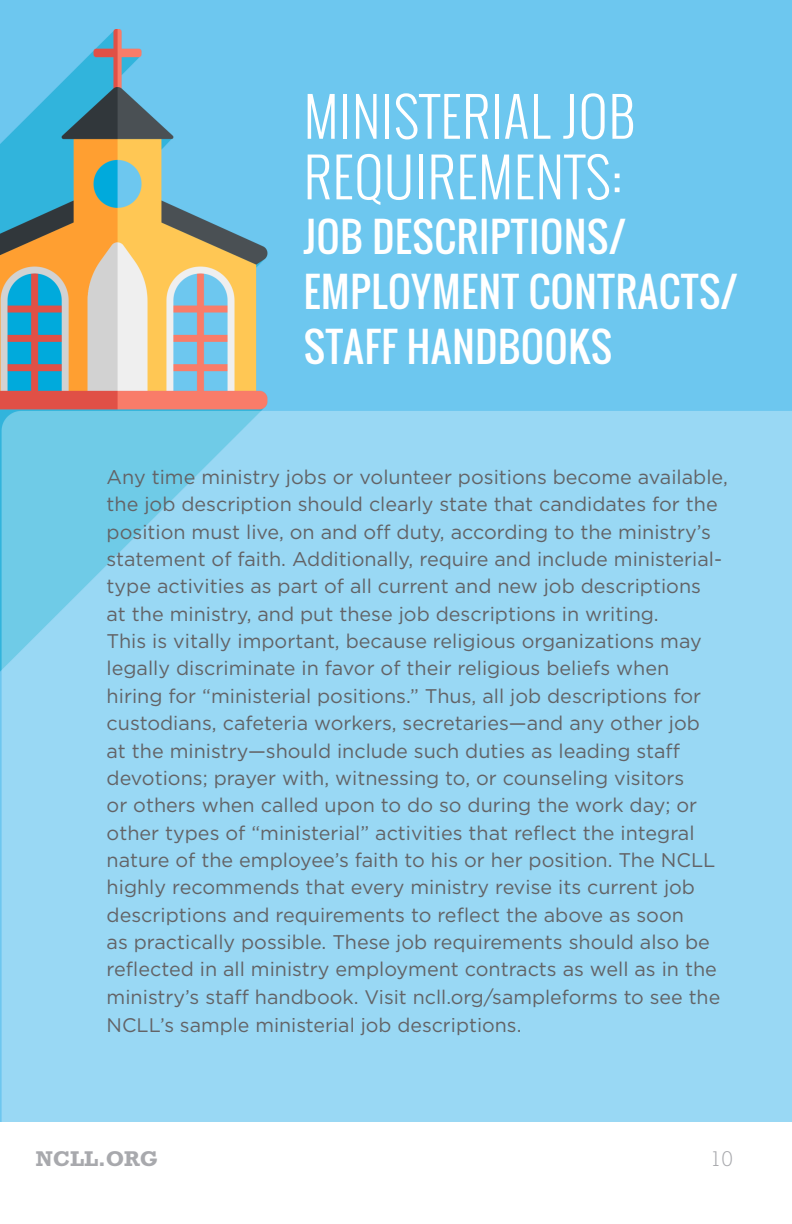
<style>
.page{position:relative;width:792px;height:1224px;background:#fff}
.page>*{position:absolute;margin:0;border:0;box-sizing:border-box;transform-origin:0 0}
.t1{font:300 53.4px/60.6px "Oswald";letter-spacing:.02em;color:#fff}
.t2{font:39.6px/55px "Oswald";letter-spacing:.02em;color:#fff}
.t3{font:700 21.6px "Rockwell";color:#a8a9ad}
.t4{font:300 21.6px "Rockwell";color:#a8a9ad}
.t5{font:19.8px/27.4px "Gotham";color:#636366}
.t6{font:19.6px/27.4px "Gotham";color:#636366}
.s1{font-size:19.8px}
</style>
<div class="page">
<img style="left:0;top:0;width:792px;height:1122px">
<p class="t1" style="left:304px;top:86px;width:333px">MINISTERIAL JOB<br>REQUIREMENTS:</p>
<p class="t2" style="left:304px;top:210px;width:435px">JOB DESCRIPTIONS/<br>EMPLOYMENT CONTRACTS/<br>STAFF HANDBOOKS</p>
<p class="t5" style="left:107px;top:463px;width:623px">Any time ministry jobs or volunteer positions become available, the job description should clearly state that candidates for the position must live, on and off duty, according to the ministry’s statement of faith. Additionally, require and include ministerial&shy;type activities as part of all current and new job descriptions<br>at the ministry, and put these job descriptions in writing.<br>This is vitally important, because religious organizations may legally discriminate in favor of their religious beliefs when hiring for “ministerial positions.” Thus, all job descriptions for custodians, cafeteria workers, secretaries—and any other job<br>at the ministry—should include such duties as leading staff devotions; prayer with, witnessing to, or counseling visitors<br>or others when called upon to do so during the work day; or other types of “ministerial” activities that reflect the integral nature of the employee’s faith to his or her position. The NCLL highly recommends that every ministry revise its current job descriptions and requirements to reflect the above as soon<br>as practically possible. These job requirements should also be reflected in all ministry employment contracts as well as in the</p>
<p class="t6" style="left:107px;top:983px;width:615px"><span class="s1">ministry’s staff handbook.</span> Visit ncll.org/sampleforms to see the<br>NCLL’s sample ministerial job descriptions.</p>
<p class="t3" style="left:36px;top:1146px;width:124px">NCLL.ORG</p>
<p class="t4" style="left:710px;top:1146px;width:25px">10</p>
</div>
